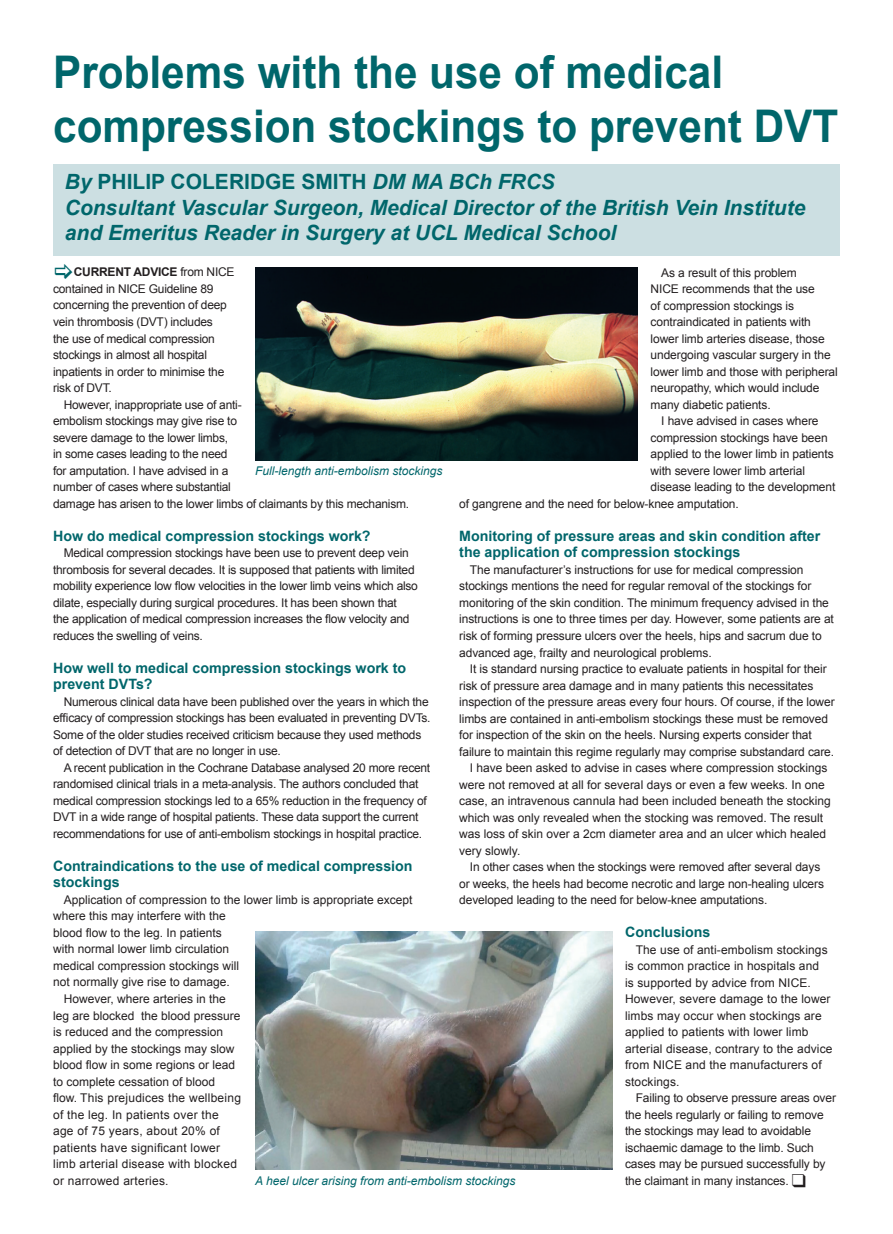
<style>
.page{position:relative;width:893px;height:1234px;background:#fff}
.page>*{position:absolute;margin:0;border:0;box-sizing:border-box;transform-origin:0 0}
.Headline_3{font:700 45px/54px "Arial";color:#00666b;scale:.94 1}
.Body_Copy{font:italic 700 21px/25.2px "Arial";color:#00666b}
.Body_Copy-2{font:700 21px "Arial";color:#00666b}
.Text_Subhead{font:700 14.25px/16.5px "Arial";color:#00666b}
.Body_Copy-3{font:12px/16.5px "Arial";letter-spacing:-.01em;color:#231f20}
.Body_Copy-4{font:12px/16.5px "Arial";letter-spacing:.01em;color:#231f20}
.Pic_Caption{font:italic 12px "Arial";color:#00666b}
.s1{font-style:italic}
.s2{font-weight:700}
</style>
<div class="page">
<div style="left:53px;top:164px;width:787px;height:91px;background:#ccdfe2"></div>
<img style="left:255px;top:268px;width:383px;height:192px">
<img style="left:255px;top:931px;width:357px;height:238px">
<p class="Headline_3" style="left:53px;top:47px;width:837px">Problems with the use of medical compression stockings to prevent DVT</p>
<p class="Body_Copy-2" style="left:65px;top:168px;width:492px"><span class="s1">By</span> PHILIP COLERIDGE SMITH <span class="s1">DM MA BCh FRCS</span></p>
<p class="Body_Copy" style="left:65px;top:195px;width:742px">Consultant Vascular Surgeon, Medical Director of the British Vein Institute and Emeritus Reader in Surgery at UCL Medical School</p>
<p class="Body_Copy-3" style="left:53px;top:264px;width:183px;text-indent:21px"><span class="s2">CURRENT ADVICE</span> from NICE contained in NICE Guideline 89 concerning the prevention of deep vein thrombosis (DVT) includes<br>the use of medical compression stockings in almost all hospital inpatients in order to minimise the risk of DVT.</p>
<p class="Body_Copy-3" style="left:53px;top:396px;width:358px;text-indent:11px">However, inappropriate use of anti-<br>embolism stockings may give rise to<br>severe damage to the lower limbs,<br>in some cases leading to the need<br>for amputation. I have advised in a<br>number of cases where substantial<br>damage has arisen to the lower limbs of claimants by this mechanism.</p>
<p class="Text_Subhead" style="left:53px;top:527px;width:319px">How do medical compression stockings work?</p>
<p class="Body_Copy-3" style="left:53px;top:544px;width:366px;text-indent:11px">Medical compression stockings have been use to prevent deep vein thrombosis for several decades. It is supposed that patients with limited mobility experience low flow velocities in the lower limb veins which also dilate, especially during surgical procedures. It has been shown that<br>the application of medical compression increases the flow velocity and reduces the swelling of veins.</p>
<p class="Text_Subhead" style="left:53px;top:659px;width:355px">How well to medical compression stockings work to prevent DVTs?</p>
<p class="Body_Copy-3" style="left:53px;top:693px;width:379px;text-indent:11px">Numerous clinical data have been published over the years in which the efficacy of compression stockings has been evaluated in preventing DVTs.<br>Some of the older studies received criticism because they used methods of detection of DVT that are no longer in use.</p>
<p class="Body_Copy-3" style="left:53px;top:759px;width:379px;text-indent:11px">A recent publication in the Cochrane Database analysed 20 more recent randomised clinical trials in a meta-analysis. The authors concluded that medical compression stockings led to a 65% reduction in the frequency of DVT in a wide range of hospital patients. These data support the current recommendations for use of anti-embolism stockings in hospital practice.</p>
<p class="Text_Subhead" style="left:53px;top:857px;width:361px">Contraindications to the use of medical compression stockings</p>
<p class="Body_Copy-3" style="left:53px;top:891px;width:361px;text-indent:11px">Application of compression to the lower limb is appropriate except where this may interfere with the<br>blood flow to the leg. In patients<br>with normal lower limb circulation<br>medical compression stockings will<br>not normally give rise to damage.</p>
<p class="Body_Copy-3" style="left:53px;top:990px;width:189px;text-indent:11px">However, where arteries in the leg are blocked the blood pressure is reduced and the compression applied by the stockings may slow blood flow in some regions or lead to complete cessation of blood flow. This prejudices the wellbeing of the leg. In patients over the age of 75 years, about 20% of patients have significant lower limb arterial disease with blocked or narrowed arteries.</p>
<p class="Body_Copy-3" style="left:651px;top:264px;width:189px;text-indent:11px">As a result of this problem<br>NICE recommends that the use<br>of compression stockings is contraindicated in patients with lower limb arteries disease, those undergoing vascular surgery in the lower limb and those with peripheral neuropathy, which would include many diabetic patients.</p>
<p class="Body_Copy-3" style="left:661px;top:413px;width:159px">I have advised in cases where</p>
<p class="Body_Copy-3" style="left:651px;top:429px;width:179px">compression stockings have been</p>
<p class="Body_Copy-3" style="left:651px;top:446px;width:185px">applied to the lower limb in patients</p>
<p class="Body_Copy-3" style="left:651px;top:462px;width:156px">with severe lower limb arterial</p>
<p class="Body_Copy-3" style="left:651px;top:479px;width:186px">disease leading to the development</p>
<p class="Body_Copy-3" style="left:459px;top:495px;width:281px">of gangrene and the need for below-knee amputation.</p>
<p class="Text_Subhead" style="left:459px;top:528px;width:363px">Monitoring of pressure areas and skin condition after the application of compression stockings</p>
<p class="Body_Copy-3" style="left:459px;top:561px;width:376px;text-indent:11px">The manufacturer’s instructions for use for medical compression stockings mentions the need for regular removal of the stockings for monitoring of the skin condition. The minimum frequency advised in the instructions is one to three times per day. However, some patients are at risk of forming pressure ulcers over the heels, hips and sacrum due to advanced age, frailty and neurological problems.</p>
<p class="Body_Copy-3" style="left:459px;top:660px;width:377px;text-indent:11px">It is standard nursing practice to evaluate patients in hospital for their risk of pressure area damage and in many patients this necessitates inspection of the pressure areas every four hours. Of course, if the lower limbs are contained in anti-embolism stockings these must be removed for inspection of the skin on the heels. Nursing experts consider that failure to maintain this regime regularly may comprise substandard care.</p>
<p class="Body_Copy-3" style="left:459px;top:759px;width:373px;text-indent:11px">I have been asked to advise in cases where compression stockings were not removed at all for several days or even a few weeks. In one case, an intravenous cannula had been included beneath the stocking which was only revealed when the stocking was removed. The result was loss of skin over a 2cm diameter area and an ulcer which healed very slowly.</p>
<p class="Body_Copy-3" style="left:459px;top:858px;width:366px;text-indent:11px">In other cases when the stockings were removed after several days or weeks, the heels had become necrotic and large non-healing ulcers developed leading to the need for below-knee amputations.</p>
<p class="Text_Subhead" style="left:625px;top:924px;width:87px">Conclusions</p>
<p class="Body_Copy-4" style="left:625px;top:941px;width:209px;text-indent:11px">The use of anti-embolism stockings is common practice in hospitals and<br>is supported by advice from NICE.<br>However, severe damage to the lower limbs may occur when stockings are applied to patients with lower limb arterial disease, contrary to the advice from NICE and the manufacturers of stockings.</p>
<p class="Body_Copy-3" style="left:625px;top:1089px;width:212px;text-indent:11px">Failing to observe pressure areas over the heels regularly or failing to remove the stockings may lead to avoidable ischaemic damage to the limb. Such cases may be pursued successfully by the claimant in many instances. ❑</p>
<p class="Pic_Caption" style="left:255px;top:463px;width:189px">Full-length anti-embolism stockings</p>
<p class="Pic_Caption" style="left:255px;top:1172px;width:262px">A heel ulcer arising from anti-embolism stockings</p>
</div>
